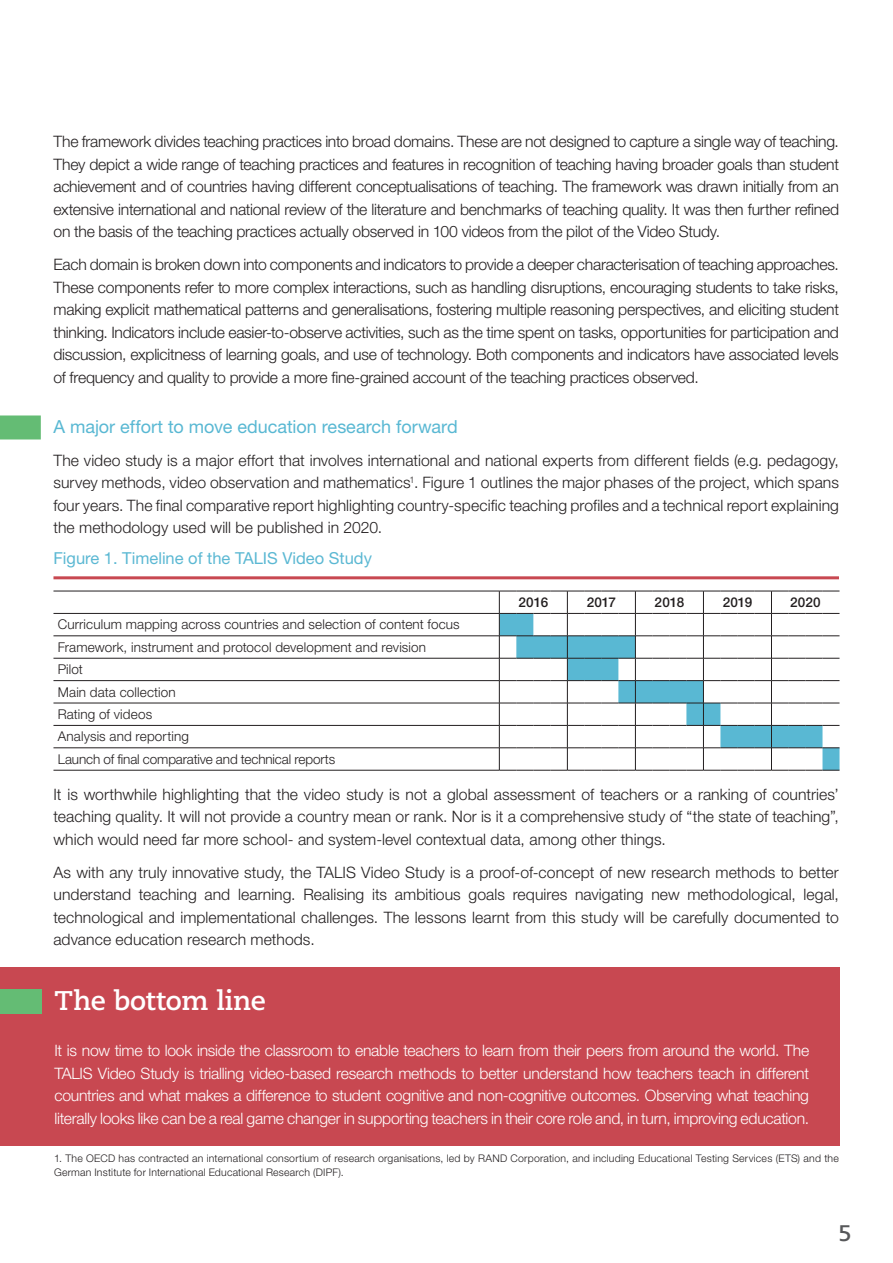
<style>
.page{position:relative;width:893px;height:1263px;background:#fff}
.page>*{position:absolute;margin:0;border:0;box-sizing:border-box;transform-origin:0 0}
.Bottom_Titre{font:700 27px "Caecilia LT Std";letter-spacing:-.005em;color:#fff}
.t1{font:700 22.5px "Caecilia LT Std";color:#57585a}
.Titre_1__rectangle_v{font:18px "Helvetica Neue LT Std";color:#59b8d3}
.F1_Titre{font:16.5px "Helvetica Neue LT Std";color:#5bb8d3}
.Texte{font:300 15.75px/22.5px "Helvetica Neue LT Std";letter-spacing:-.005em;color:#231f20;text-align:justify}
.Bottom_texte{font:300 15.75px/22.5px "Helvetica Neue LT Std";letter-spacing:-.015em;color:#fff;text-align:justify}
.Texte_table{font:300 13.5px "Helvetica Neue LT Std";letter-spacing:.01em;color:#231f20}
.Texte_table-2{font:300 13.5px "Helvetica Neue LT Std";letter-spacing:-.01em;color:#231f20}
.Texte-2{font:500 13.5px "Helvetica Neue LT Std";color:#231f20}
.Légendes{font:300 10.5px/13.5px "Helvetica Neue LT Std";letter-spacing:.02em;color:#231f20}
</style>
<div class="page">
<div style="left:0;top:415px;width:41px;height:24px;background:#64bc74"></div>
<hr style="left:53px;top:576px;width:786px;height:3px;background:#c84851">
<hr style="left:53px;top:591px;width:446px;height:1px;background:#231f20">
<hr style="left:53px;top:770px;width:446px;height:1px;background:#231f20">
<hr style="left:53px;top:613px;width:446px;height:1px;background:#231f20">
<hr style="left:53px;top:635px;width:446px;height:1px;background:#231f20">
<hr style="left:53px;top:658px;width:446px;height:1px;background:#231f20">
<hr style="left:53px;top:680px;width:446px;height:1px;background:#231f20">
<hr style="left:53px;top:703px;width:446px;height:1px;background:#231f20">
<hr style="left:53px;top:725px;width:446px;height:1px;background:#231f20">
<hr style="left:53px;top:747px;width:446px;height:1px;background:#231f20">
<svg style="left:499px;top:591px;width:340px;height:180px"></svg>
<div style="left:0;top:967px;width:840px;height:179px;background:#c84851"></div>
<div style="left:0;top:989px;width:41px;height:24px;background:#64bc74"></div>
<p class="Texte" style="left:53px;top:130px;width:787px">The framework divides teaching practices into broad domains. These are not designed to capture a single way of teaching.<br>They depict a wide range of teaching practices and features in recognition of teaching having broader goals than student achievement and of countries having different conceptualisations of teaching. The framework was drawn initially from an extensive international and national review of the literature and benchmarks of teaching quality. It was then further refined on the basis of the teaching practices actually observed in 100 videos from the pilot of the Video Study.</p>
<p class="Texte" style="left:53px;top:253px;width:787px">Each domain is broken down into components and indicators to provide a deeper characterisation of teaching approaches.<br>These components refer to more complex interactions, such as handling disruptions, encouraging students to take risks, making explicit mathematical patterns and generalisations, fostering multiple reasoning perspectives, and eliciting student thinking. Indicators include easier-to-observe activities, such as the time spent on tasks, opportunities for participation and discussion, explicitness of learning goals, and use of technology. Both components and indicators have associated levels of frequency and quality to provide a more fine-grained account of the teaching practices observed.</p>
<p class="Titre_1__rectangle_v" style="left:53px;top:415px;width:406px">A major effort to move education research forward</p>
<p class="Texte" style="left:53px;top:448px;width:787px">The video study is a major effort that involves international and national experts from different fields (e.g. pedagogy, survey methods, video observation and mathematics<sup>1</sup>. Figure 1 outlines the major phases of the project, which spans four years. The final comparative report highlighting country-specific teaching profiles and a technical report explaining the methodology used will be published in 2020.</p>
<p class="F1_Titre" style="left:53px;top:548px;width:320px">Figure 1. Timeline of the TALIS Video Study</p>
<p class="Texte-2" style="left:518px;top:594px;width:31px">2016</p>
<p class="Texte-2" style="left:587px;top:594px;width:31px">2017</p>
<p class="Texte-2" style="left:655px;top:594px;width:31px">2018</p>
<p class="Texte-2" style="left:723px;top:594px;width:31px">2019</p>
<p class="Texte-2" style="left:790px;top:594px;width:32px">2020</p>
<p class="Texte_table" style="left:58px;top:616px;width:404px">Curriculum mapping across countries and selection of content focus</p>
<p class="Texte_table" style="left:58px;top:639px;width:370px">Framework, instrument and protocol development and revision</p>
<p class="Texte_table" style="left:58px;top:661px;width:27px">Pilot</p>
<p class="Texte_table" style="left:58px;top:683px;width:119px">Main data collection</p>
<p class="Texte_table" style="left:58px;top:706px;width:96px">Rating of videos</p>
<p class="Texte_table" style="left:58px;top:728px;width:133px">Analysis and reporting</p>
<p class="Texte_table-2" style="left:58px;top:751px;width:279px">Launch of final comparative and technical reports</p>
<p class="Texte" style="left:53px;top:782px;width:787px">It is worthwhile highlighting that the video study is not a global assessment of teachers or a ranking of countries’ teaching quality. It will not provide a country mean or rank. Nor is it a comprehensive study of “the state of teaching”, which would need far more school- and system-level contextual data, among other things.</p>
<p class="Texte" style="left:53px;top:861px;width:787px">As with any truly innovative study, the TALIS Video Study is a proof-of-concept of new research methods to better understand teaching and learning. Realising its ambitious goals requires navigating new methodological, legal, technological and implementational challenges. The lessons learnt from this study will be carefully documented to advance education research methods.</p>
<p class="Bottom_Titre" style="left:55px;top:984px;width:213px">The bottom line</p>
<p class="Bottom_texte" style="left:55px;top:1039px;width:756px">It is now time to look inside the classroom to enable teachers to learn from their peers from around the world. The TALIS Video Study is trialling video-based research methods to better understand how teachers teach in different countries and what makes a difference to student cognitive and non-cognitive outcomes. Observing what teaching literally looks like can be a real game changer in supporting teachers in their core role and, in turn, improving education.</p>
<p class="Légendes" style="left:54px;top:1152px;width:786px">1. The OECD has contracted an international consortium of research organisations, led by RAND Corporation, and including Educational Testing Services (ETS) and the<br>German Institute for International Educational Research (DIPF).</p>
<h2 class="t1" style="left:839px;top:1219px;width:15px">5</h2>
</div>
